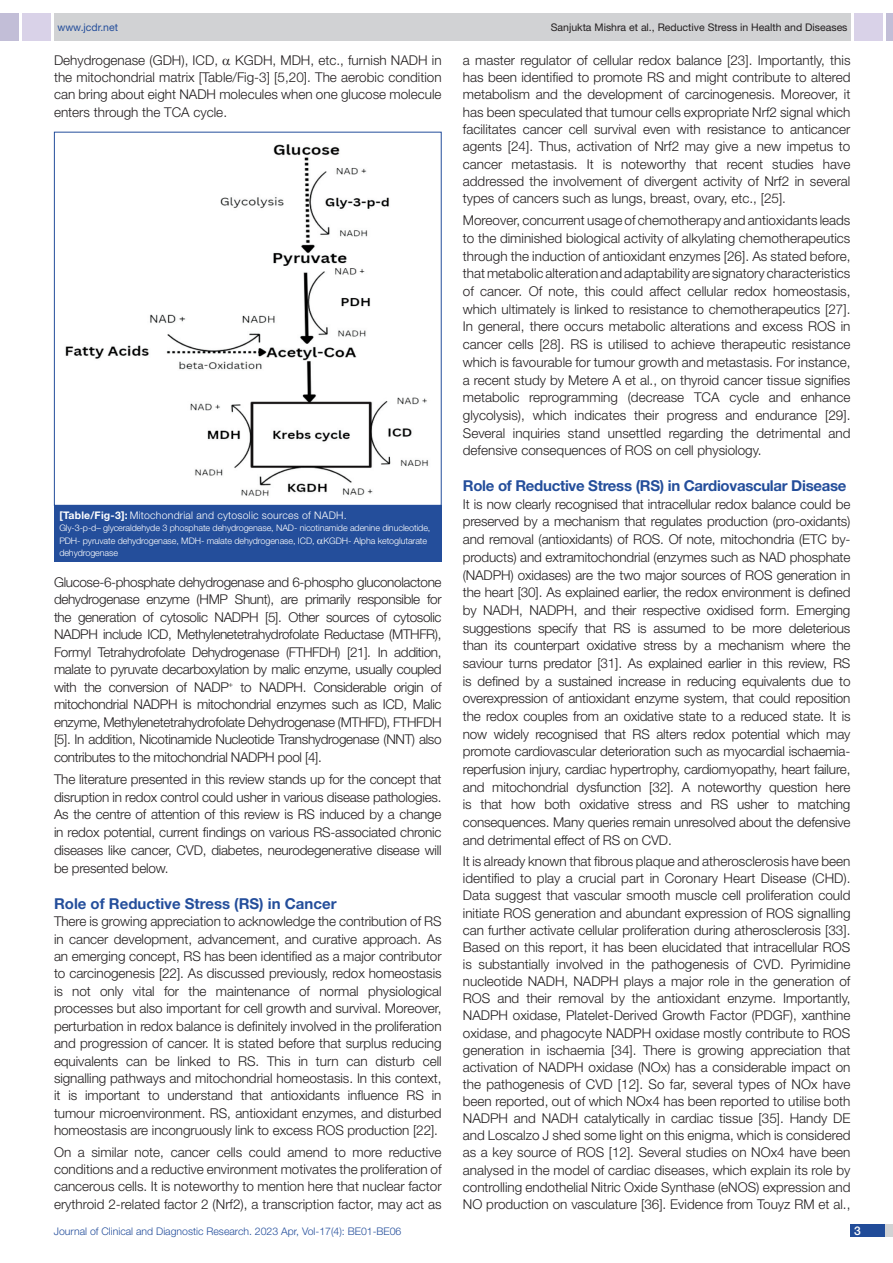
<style>
.page{position:relative;width:893px;height:1263px;background:#fff}
.page>*{position:absolute;margin:0;border:0;box-sizing:border-box;transform-origin:0 0}
.HEAD_2{font:700 15px "Helvetica Neue";letter-spacing:-.02em;color:#244e9b}
.HEAD_2-2{font:700 15px "Helvetica Neue";color:#244e9b}
.Body_text{font:300 13.5px/17.7px "Helvetica Neue";color:#231f20;text-align:justify}
.t1{font:500 12px "Helvetica Neue";color:#fff}
.t2{font:300 10.5px "Helvetica Neue";color:#244e9b}
.t3{font:10.5px "Helvetica Neue";color:#231f20}
.TABLE_FIG{font:300 10.5px "Helvetica Neue";letter-spacing:.02em;color:#fff}
.t4{font:10.5px "Helvetica Neue";color:#244e9b}
.TABLE_FIG-2{font:300 9px/12.6px "Helvetica Neue";letter-spacing:-.01em;color:#fff}
.s1{font-weight:700}
</style>
<div class="page">
<div style="left:54px;top:13px;width:796px;height:28px;background:#d1d2d4"></div>
<div style="left:0;top:13px;width:19px;height:28px;background:#c2bed7"></div>
<div style="left:22px;top:13px;width:29px;height:28px;background:#d9d2e8"></div>
<div style="left:886px;top:13px;width:7px;height:28px;background:#c2bed7"></div>
<div style="left:854px;top:13px;width:29px;height:28px;background:#d9d2e8"></div>
<div style="left:850px;top:1224px;width:43px;height:13px;background:#d1d2d4"></div>
<div style="left:850px;top:1224px;width:35px;height:13px;background:#214c99"></div>
<img style="left:65px;top:144px;width:363px;height:352px">
<div style="left:54px;top:505px;width:388px;height:57px;background:#244e9b"></div>
<p class="t4" style="left:57px;top:21px;width:62px">www.jcdr.net</p>
<p class="t3" style="left:551px;top:21px;width:298px">Sanjukta Mishra et al., Reductive Stress in Health and Diseases</p>
<p class="Body_text" style="left:54px;top:51px;width:389px;line-height:17.2px">Dehydrogenase (GDH), ICD, KGDH, MDH, etc., furnish NADH in the mitochondrial matrix [Table/Fig-3] [5,20]. The aerobic condition can bring about eight NADH molecules when one glucose molecule enters through the TCA cycle.</p>
<p class="TABLE_FIG" style="left:59px;top:508px;width:289px"><span class="s1">[Table/Fig-3]:</span> Mitochondrial and cytosolic sources of NADH.</p>
<p class="TABLE_FIG-2" style="left:59px;top:521px;width:373px">Gly-3-p-d– glyceraldehyde 3 phosphate dehydrogenase, NAD- nicotinamide adenine dinucleotide,<br>PDH- pyruvate dehydrogenase, MDH- malate dehydrogenase, ICD, KGDH- Alpha ketoglutarate dehydrogenase</p>
<p class="Body_text" style="left:54px;top:573px;width:389px">Glucose-6-phosphate dehydrogenase and 6-phospho gluconolactone dehydrogenase enzyme (HMP Shunt), are primarily responsible for the generation of cytosolic NADPH [5]. Other sources of cytosolic NADPH include ICD, Methylenetetrahydrofolate Reductase (MTHFR), Formyl Tetrahydrofolate Dehydrogenase (FTHFDH) [21]. In addition, malate to pyruvate decarboxylation by malic enzyme, usually coupled with the conversion of NADP<sup>+</sup> to NADPH. Considerable origin of mitochondrial NADPH is mitochondrial enzymes such as ICD, Malic enzyme, Methylenetetrahydrofolate Dehydrogenase (MTHFD), FTHFDH [5]. In addition, Nicotinamide Nucleotide Transhydrogenase (NNT) also contributes to the mitochondrial NADPH pool [4].</p>
<p class="Body_text" style="left:54px;top:770px;width:389px">The literature presented in this review stands up for the concept that disruption in redox control could usher in various disease pathologies.<br>As the centre of attention of this review is RS induced by a change in redox potential, current findings on various RS-associated chronic diseases like cancer, CVD, diabetes, neurodegenerative disease will be presented below.</p>
<p class="HEAD_2-2" style="left:54px;top:894px;width:284px">Role of Reductive Stress (RS) in Cancer</p>
<p class="Body_text" style="left:54px;top:912px;width:389px">There is growing appreciation to acknowledge the contribution of RS in cancer development, advancement, and curative approach. As an emerging concept, RS has been identified as a major contributor to carcinogenesis [22]. As discussed previously, redox homeostasis is not only vital for the maintenance of normal physiological processes but also important for cell growth and survival. Moreover, perturbation in redox balance is definitely involved in the proliferation and progression of cancer. It is stated before that surplus reducing equivalents can be linked to RS. This in turn can disturb cell signalling pathways and mitochondrial homeostasis. In this context, it is important to understand that antioxidants influence RS in tumour microenvironment. RS, antioxidant enzymes, and disturbed homeostasis are incongruously link to excess ROS production [22].</p>
<p class="Body_text" style="left:54px;top:1143px;width:389px">On a similar note, cancer cells could amend to more reductive conditions and a reductive environment motivates the proliferation of cancerous cells. It is noteworthy to mention here that nuclear factor erythroid 2-related factor 2 (Nrf2), a transcription factor, may act as</p>
<p class="Body_text" style="left:463px;top:51px;width:389px;line-height:17.2px">a master regulator of cellular redox balance [23]. Importantly, this has been identified to promote RS and might contribute to altered metabolism and the development of carcinogenesis. Moreover, it has been speculated that tumour cells expropriate Nrf2 signal which facilitates cancer cell survival even with resistance to anticancer agents [24]. Thus, activation of Nrf2 may give a new impetus to cancer metastasis. It is noteworthy that recent studies have addressed the involvement of divergent activity of Nrf2 in several types of cancers such as lungs, breast, ovary, etc., [25].</p>
<p class="Body_text" style="left:463px;top:211px;width:389px">Moreover, concurrent usage of chemotherapy and antioxidants leads to the diminished biological activity of alkylating chemotherapeutics through the induction of antioxidant enzymes [26]. As stated before, that metabolic alteration and adaptability are signatory characteristics of cancer. Of note, this could affect cellular redox homeostasis, which ultimately is linked to resistance to chemotherapeutics [27].<br>In general, there occurs metabolic alterations and excess ROS in cancer cells [28]. RS is utilised to achieve therapeutic resistance which is favourable for tumour growth and metastasis. For instance, a recent study by Metere A et al., on thyroid cancer tissue signifies metabolic reprogramming (decrease TCA cycle and enhance glycolysis), which indicates their progress and endurance [29].<br>Several inquiries stand unsettled regarding the detrimental and defensive consequences of ROS on cell physiology.</p>
<p class="HEAD_2" style="left:463px;top:476px;width:385px">Role of Reductive Stress (RS) in Cardiovascular Disease</p>
<p class="Body_text" style="left:463px;top:495px;width:389px">It is now clearly recognised that intracellular redox balance could be preserved by a mechanism that regulates production (pro-oxidants) and removal (antioxidants) of ROS. Of note, mitochondria (ETC by&shy;products) and extramitochondrial (enzymes such as NAD phosphate (NADPH) oxidases) are the two major sources of ROS generation in the heart [30]. As explained earlier, the redox environment is defined by NADH, NADPH, and their respective oxidised form. Emerging suggestions specify that RS is assumed to be more deleterious than its counterpart oxidative stress by a mechanism where the saviour turns predator [31]. As explained earlier in this review, RS is defined by a sustained increase in reducing equivalents due to overexpression of antioxidant enzyme system, that could reposition the redox couples from an oxidative state to a reduced state. It is now widely recognised that RS alters redox potential which may promote cardiovascular deterioration such as myocardial ischaemia&shy;reperfusion injury, cardiac hypertrophy, cardiomyopathy, heart failure, and mitochondrial dysfunction [32]. A noteworthy question here is that how both oxidative stress and RS usher to matching consequences. Many queries remain unresolved about the defensive and detrimental effect of RS on CVD.</p>
<p class="Body_text" style="left:463px;top:852px;width:389px;line-height:17.1px">It is already known that fibrous plaque and atherosclerosis have been identified to play a crucial part in Coronary Heart Disease (CHD).<br>Data suggest that vascular smooth muscle cell proliferation could initiate ROS generation and abundant expression of ROS signalling can further activate cellular proliferation during atherosclerosis [33].<br>Based on this report, it has been elucidated that intracellular ROS is substantially involved in the pathogenesis of CVD. Pyrimidine nucleotide NADH, NADPH plays a major role in the generation of ROS and their removal by the antioxidant enzyme. Importantly, NADPH oxidase, Platelet-Derived Growth Factor (PDGF), xanthine oxidase, and phagocyte NADPH oxidase mostly contribute to ROS generation in ischaemia [34]. There is growing appreciation that activation of NADPH oxidase (NOx) has a considerable impact on the pathogenesis of CVD [12]. So far, several types of NOx have been reported, out of which NOx4 has been reported to utilise both NADPH and NADH catalytically in cardiac tissue [35]. Handy DE and Loscalzo J shed some light on this enigma, which is considered as a key source of ROS [12]. Several studies on NOx4 have been analysed in the model of cardiac diseases, which explain its role by controlling endothelial Nitric Oxide Synthase (eNOS) expression and NO production on vasculature [36]. Evidence from Touyz RM et al.,</p>
<p class="t2" style="left:54px;top:1225px;width:349px">Journal of Clinical and Diagnostic Research. 2023 Apr, Vol-17(4): BE01-BE06</p>
<p class="t1" style="left:854px;top:1223px;width:8px">3</p>
</div>
